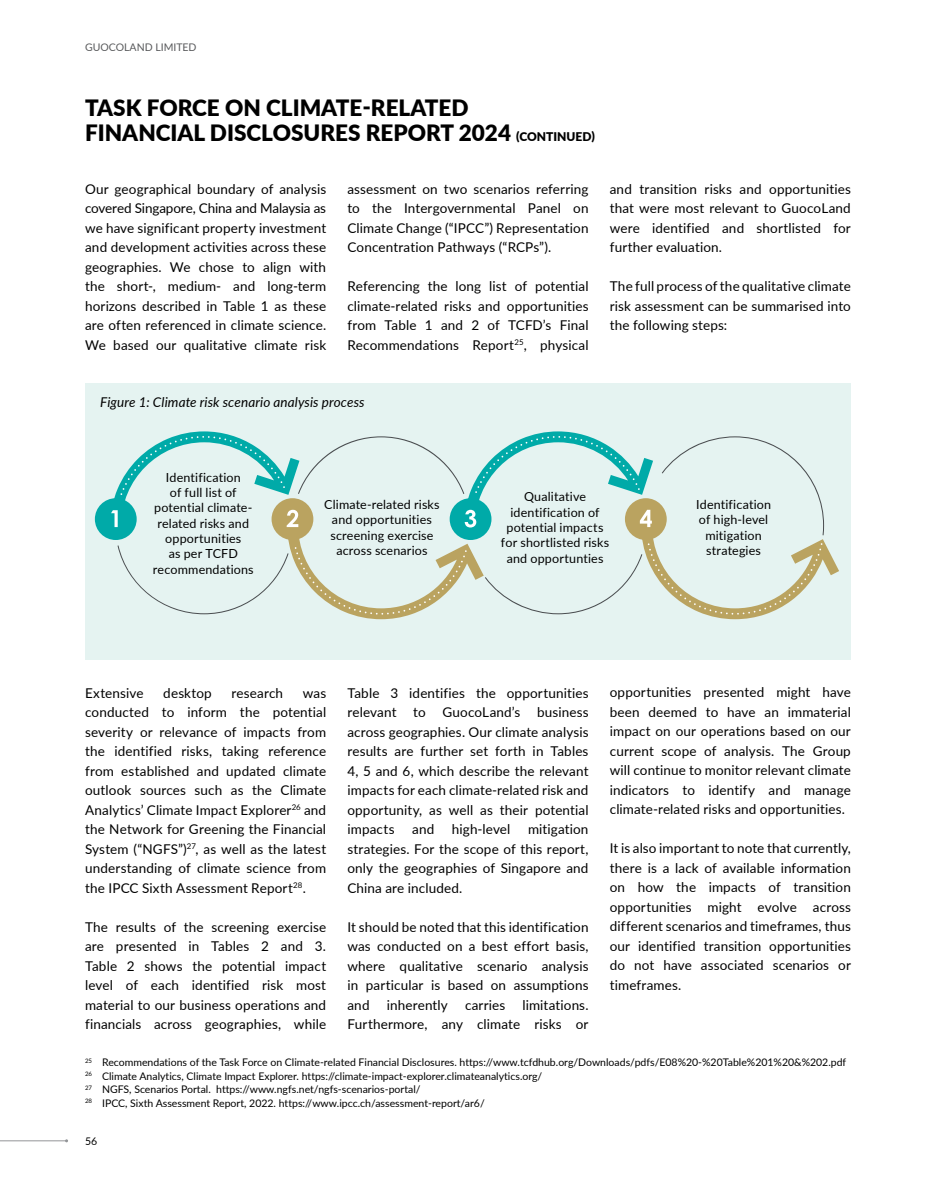
<style>
.page{position:relative;width:936px;height:1191px;background:#fff}
.page>*{position:absolute;margin:0;border:0;box-sizing:border-box;transform-origin:0 0}
.t1{font:900 22.5px/25.5px "Lato";color:#000}
.t2{font:13.5px/19.5px "Lato";letter-spacing:.01em;color:#000;text-align:justify}
.t3{font:italic 13.5px "Lato";letter-spacing:.01em;color:#000}
.t4{font:12.45px/15.3px "Lato";letter-spacing:.015em;color:#000;text-align:center}
.t5{font:10.5px/13.5px "Lato";color:#000}
.t6{font:10.5px "Lato";color:#58595b}
.s1{font-size:12px}
</style>
<div class="page">
<div style="left:85px;top:383px;width:765px;height:276px;background:#e5f3f1"></div>
<div style="left:95px;top:498px;width:42px;height:42px;background:#00aaa8;border-radius:50%"></div>
<svg style="left:110px;top:431px;width:729px;height:188px"></svg>
<hr style="left:0;top:1140px;width:67px;height:1px;background:#939598">
<p class="t6" style="left:85px;top:40px;width:113px">GUOCOLAND LIMITED</p>
<h1 class="t1" style="left:85px;top:94px;width:511px">TASK FORCE ON CLIMATE-RELATED<br>FINANCIAL DISCLOSURES REPORT 2024 <span class="s1">(CONTINUED)</span></h1>
<p class="t2" style="left:85px;top:178px;width:242px">Our geographical boundary of analysis covered Singapore, China and Malaysia as we have significant property investment and development activities across these geographies. We chose to align with the short-, medium- and long-term horizons described in Table 1 as these are often referenced in climate science.<br>We based our qualitative climate risk</p>
<p class="t2" style="left:347px;top:178px;width:242px">assessment on two scenarios referring to the Intergovernmental Panel on Climate Change (“IPCC”) Representation Concentration Pathways (“RCPs”).</p>
<p class="t2" style="left:347px;top:276px;width:242px">Referencing the long list of potential climate-related risks and opportunities from Table 1 and 2 of TCFD’s Final Recommendations Report<sup>25</sup>, physical</p>
<p class="t2" style="left:609px;top:178px;width:242px">and transition risks and opportunities that were most relevant to GuocoLand were identified and shortlisted for further evaluation.</p>
<p class="t2" style="left:609px;top:276px;width:242px">The full process of the qualitative climate risk assessment can be summarised into the following steps:</p>
<p class="t3" style="left:100px;top:392px;width:266px">Figure 1: Climate risk scenario analysis process</p>
<p class="t4" style="left:153px;top:469px;width:102px">Identification<br>of full list of potential climate&shy;related risks and opportunities<br>as per TCFD recommendations</p>
<p class="t4" style="left:324px;top:496px;width:117px">Climate-related risks and opportunities screening exercise across scenarios</p>
<p class="t4" style="left:501px;top:488px;width:110px">Qualitative identification of potential impacts for shortlisted risks and opportunties</p>
<p class="t4" style="left:696px;top:496px;width:76px">Identification of high-level mitigation strategies</p>
<p class="t2" style="left:85px;top:682px;width:60px">Extensive</p>
<p class="t2" style="left:163px;top:682px;width:50px">desktop</p>
<p class="t2" style="left:231px;top:682px;width:53px">research</p>
<p class="t2" style="left:85px;top:682px;width:242px;text-indent:218px">was conducted to inform the potential severity or relevance of impacts from the identified risks, taking reference from established and updated climate outlook sources such as the Climate Analytics’ Climate Impact Explorer<sup>26</sup> and the Network for Greening the Financial System (“NGFS”)<sup>27</sup>, as well as the latest understanding of climate science from the IPCC Sixth Assessment Report<sup>28</sup>.</p>
<p class="t2" style="left:85px;top:916px;width:242px">The results of the screening exercise are presented in Tables 2 and 3.<br>Table 2 shows the potential impact level of each identified risk most material to our business operations and financials across geographies, while</p>
<p class="t2" style="left:347px;top:682px;width:242px">Table 3 identifies the opportunities relevant to GuocoLand’s business across geographies. Our climate analysis results are further set forth in Tables 4, 5 and 6, which describe the relevant impacts for each climate-related risk and opportunity, as well as their potential impacts</p>
<p class="t2" style="left:412px;top:819px;width:24px">and</p>
<p class="t2" style="left:452px;top:819px;width:60px">high-level</p>
<p class="t2" style="left:347px;top:819px;width:242px;text-indent:181px">mitigation strategies. For the scope of this report, only the geographies of Singapore and China are included.</p>
<p class="t2" style="left:347px;top:916px;width:242px">It should be noted that this identification was conducted on a best effort basis, where qualitative scenario analysis in particular is based on assumptions and</p>
<p class="t2" style="left:347px;top:994px;width:242px;text-align:right">limitations.<br>Furthermore, any climate risks or</p>
<p class="t2" style="left:386px;top:994px;width:63px">inherently</p>
<p class="t2" style="left:465px;top:994px;width:42px">carries</p>
<p class="t2" style="left:609px;top:682px;width:242px">opportunities presented might have been deemed to have an immaterial impact on our operations based on our current scope of analysis. The Group will continue to monitor relevant climate indicators to identify and manage climate-related risks and opportunities.</p>
<p class="t2" style="left:609px;top:838px;width:242px">It is also important to note that currently, there is a lack of available information on how the impacts of transition opportunities might evolve across different scenarios and timeframes, thus our identified transition opportunities do not have associated scenarios or timeframes.</p>
<p class="t5" style="left:85px;top:1055px;width:762px"><sup>25</sup> Recommendations of the Task Force on Climate-related Financial Disclosures. https://www.tcfdhub.org/Downloads/pdfs/E08%20-%20Table%201%20&amp;%202.pdf <sup>26</sup> Climate Analytics, Climate Impact Explorer. https://climate-impact-explorer.climateanalytics.org/<br><sup>27</sup> NGFS, Scenarios Portal. https://www.ngfs.net/ngfs-scenarios-portal/<br><sup>28</sup> IPCC, Sixth Assessment Report, 2022. https://www.ipcc.ch/assessment-report/ar6/</p>
<p class="t5" style="left:85px;top:1133px;width:14px">56</p>
</div>
